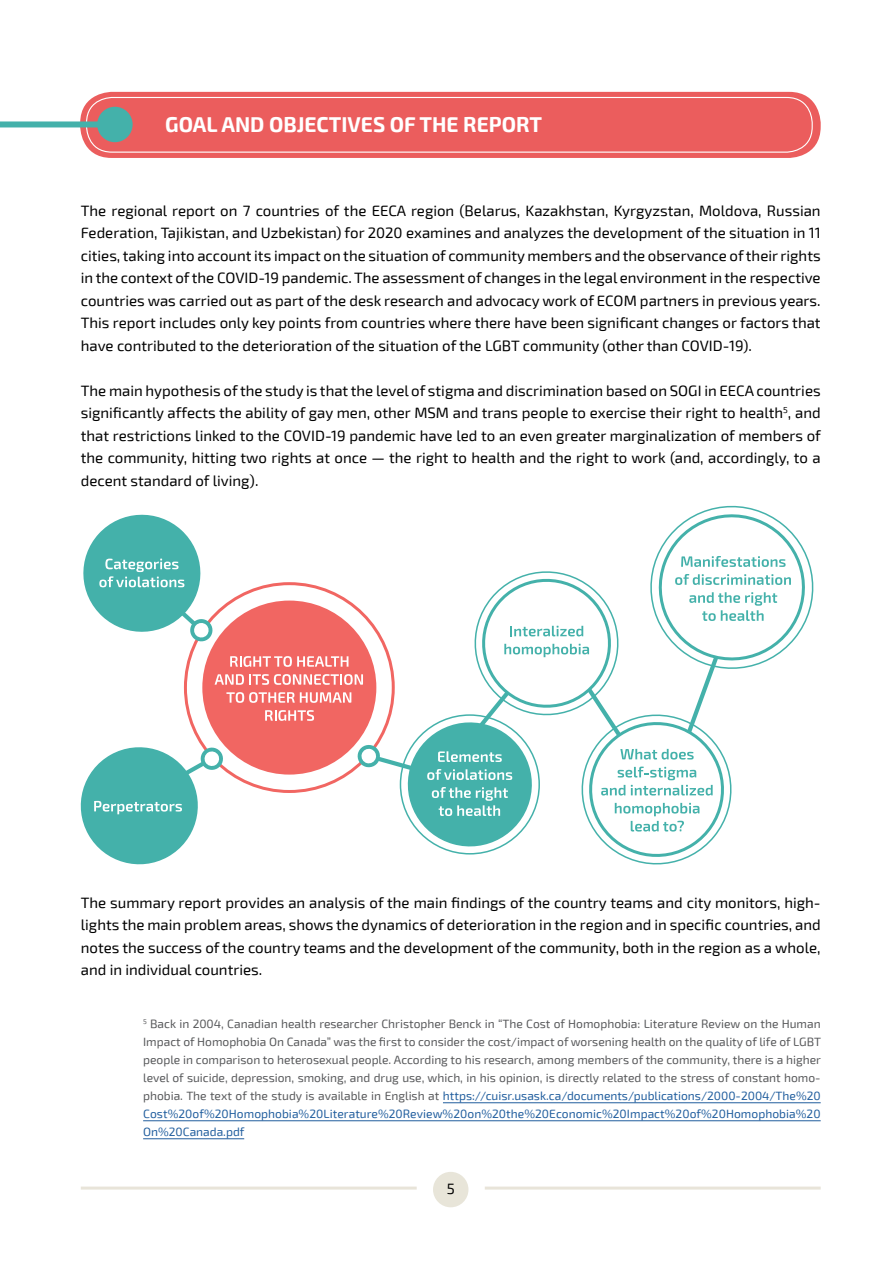
<style>
.page{position:relative;width:893px;height:1263px;background:#fff}
.page>*{position:absolute;margin:0;border:0;box-sizing:border-box;transform-origin:0 0}
.t1{font:700 21px "Exo 2";color:#fff}
.t2{font:15px/22.5px "Exo 2";color:#000;text-align:justify}
.t3{font:12px/18px "Exo 2";letter-spacing:.005em;color:#58595b;text-align:justify}
.s1{color:#215e9e}
</style>
<div class="page">
<div style="left:80px;top:92px;width:741px;height:66px;background:#eb5d5d;border-radius:32px"></div>
<div style="left:86px;top:97px;width:727px;height:56px;border:1px solid #fff;border-radius:26px"></div>
<hr style="left:443px;top:1102px;width:378px;height:1px;background:#215e9e">
<hr style="left:143px;top:1120px;width:678px;height:1px;background:#215e9e">
<hr style="left:143px;top:1138px;width:101px;height:1px;background:#215e9e">
<div style="left:97px;top:107px;width:36px;height:35px;background:#44b1aa;border-radius:50%"></div>
<div style="left:0;top:121px;width:115px;height:6px;background:#44b1aa"></div>
<div style="left:433px;top:1172px;width:35px;height:35px;background:#e8e5d9;border-radius:50%"></div>
<hr style="left:81px;top:1186px;width:336px;height:3px;background:#e8e4d9">
<hr style="left:485px;top:1186px;width:336px;height:3px;background:#e8e4d9">
<svg style="left:80px;top:505px;width:734px;height:360px"></svg>
<h1 class="t1" style="left:165px;top:112px;width:378px">GOAL AND OBJECTIVES OF THE REPORT</h1>
<p class="t2" style="left:81px;top:199px;width:741px">The regional report on 7 countries of the EECA region (Belarus, Kazakhstan, Kyrgyzstan, Moldova, Russian Federation, Tajikistan, and Uzbekistan) for 2020 examines and analyzes the development of the situation in 11 cities, taking into account its impact on the situation of community members and the observance of their rights in the context of the COVID-19 pandemic. The assessment of changes in the legal environment in the respective countries was carried out as part of the desk research and advocacy work of ECOM partners in previous years.<br>This report includes only key points from countries where there have been significant changes or factors that have contributed to the deterioration of the situation of the LGBT community (other than COVID-19).</p>
<p class="t2" style="left:81px;top:379px;width:742px">The main hypothesis of the study is that the level of stigma and discrimination based on SOGI in EECA countries significantly affects the ability of gay men, other MSM and trans people to exercise their right to health<sup>5</sup>, and that restrictions linked to the COVID-19 pandemic have led to an even greater marginalization of members of the community, hitting two rights at once — the right to health and the right to work (and, accordingly, to a decent standard of living).</p>
<p class="t2" style="left:81px;top:891px;width:741px">The summary report provides an analysis of the main findings of the country teams and city monitors, high&shy;lights the main problem areas, shows the dynamics of deterioration in the region and in specific countries, and notes the success of the country teams and the development of the community, both in the region as a whole, and in individual countries.</p>
<p class="t3" style="left:143px;top:1015px;width:679px"><sup>5</sup> Back in 2004, Canadian health researcher Christopher Benck in “The Cost of Homophobia: Literature Review on the Human Impact of Homophobia On Canada” was the first to consider the cost/impact of worsening health on the quality of life of LGBT people in comparison to heterosexual people. According to his research, among members of the community, there is a higher level of suicide, depression, smoking, and drug use, which, in his opinion, is directly related to the stress of constant homo&shy;phobia. The text of the study is available in English at <span class="s1">https://cuisr.usask.ca/documents/publications/2000-2004/The%20<br>Cost%20of%20Homophobia%20Literature%20Review%20on%20the%20Economic%20Impact%20of%20Homophobia%20<br>On%20Canada.pdf</span></p>
<p class="t2" style="left:447px;top:1177px;width:10px">5</p>
</div>
